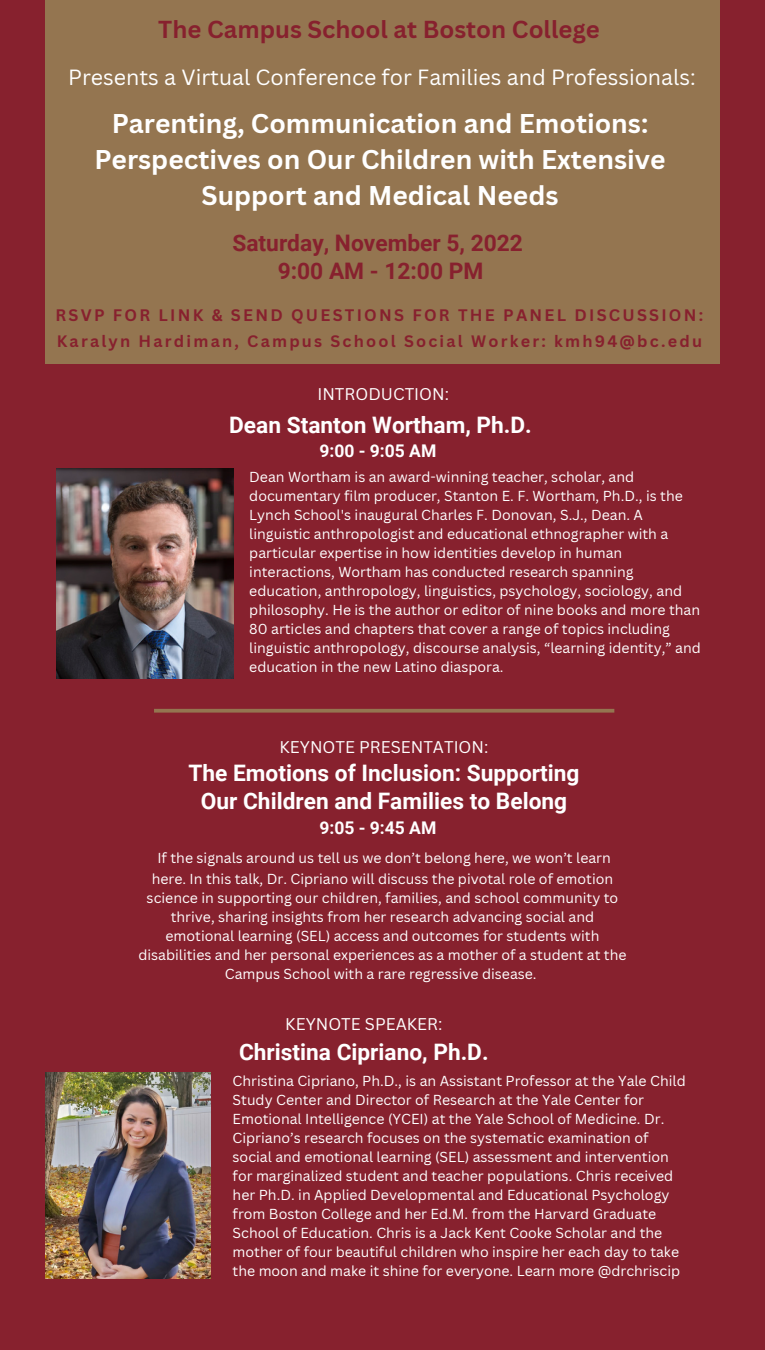
<style>
.page{position:relative;width:765px;height:1350px;background:#87212e}
.page>*{position:absolute;margin:0;border:0;box-sizing:border-box;transform-origin:0 0}
.t1{font:700 26.38px/36.4px "Canva Sans";color:#fff;text-align:center}
.t2{font:700 23.88px "Canva Sans";color:#87212e}
.t3{font:700 22.75px/28.1px "Roboto";color:#fff;text-align:center}
.t4{font:700 22.75px/28.4px "Roboto";color:#87212e;text-align:center}
.t5{font:700 22.62px "Roboto";color:#fff}
.t6{font:21.38px "Canva Sans";color:#fff}
.t7{font:700 17.5px "Roboto";color:#fff}
.t8{font:16.5px "Canva Sans";color:#fff}
.t9{font:700 16.25px "Canva Sans";letter-spacing:.14em;color:#87212e}
.t10{font:700 16.12px "Canva Sans";letter-spacing:.14em;color:#87212e}
.t11{font:14.12px/19px "Canva Sans";color:#fff}
</style>
<div class="page">
<img style="left:57px;top:469px;width:176px;height:210px">
<div style="left:46px;top:0;width:674px;height:364px;background:#947550"></div>
<img style="left:46px;top:1072px;width:165px;height:206px">
<svg style="left:154px;top:709px;width:460px;height:4px;background:#926c4c"></svg>
<h2 class="t2" style="left:158px;top:12px;width:443px">The Campus School at Boston College</h2>
<h3 class="t6" style="left:68px;top:62px;width:629px">Presents a Virtual Conference for Families and Professionals:</h3>
<h1 class="t1" style="left:94px;top:104px;width:573px">Parenting, Communication and Emotions:<br>Perspectives on Our Children with Extensive<br>Support and Medical Needs</h1>
<h3 class="t4" style="left:232px;top:229px;width:292px">Saturday, November 5, 2022<br>9:00 AM - 12:00 PM</h3>
<p class="t9" style="left:56px;top:303px;width:649px">RSVP FOR LINK &amp; SEND QUESTIONS FOR THE PANEL DISCUSSION:</p>
<p class="t10" style="left:57px;top:330px;width:647px">Karalyn Hardiman, Campus School Social Worker: kmh94@bc.edu</p>
<p class="t8" style="left:317px;top:383px;width:133px">INTRODUCTION:</p>
<h3 class="t3" style="left:229px;top:411px;width:304px">Dean Stanton Wortham, Ph.D.</h3>
<p class="t11" style="left:249px;top:467px;width:453px">Dean Wortham is an award-winning teacher, scholar, and documentary film producer, Stanton E. F. Wortham, Ph.D., is the Lynch School's inaugural Charles F. Donovan, S.J., Dean. A linguistic anthropologist and educational ethnographer with a particular expertise in how identities develop in human interactions, Wortham has conducted research spanning education, anthropology, linguistics, psychology, sociology, and philosophy. He is the author or editor of nine books and more than 80 articles and chapters that cover a range of topics including linguistic anthropology, discourse analysis, “learning identity,” and education in the new Latino diaspora.</p>
<p class="t7" style="left:319px;top:441px;width:119px">9:00 - 9:05 AM</p>
<p class="t8" style="left:280px;top:736px;width:210px">KEYNOTE PRESENTATION:</p>
<h3 class="t3" style="left:188px;top:759px;width:393px">The Emotions of Inclusion: Supporting<br>Our Children and Families to Belong</h3>
<p class="t7" style="left:319px;top:818px;width:119px">9:05 - 9:45 AM</p>
<p class="t11" style="left:152px;top:847px;width:463px;line-height:20.6px;text-align:center">If the signals around us tell us we don’t belong here, we won’t learn here. In this talk, Dr. Cipriano will discuss the pivotal role of emotion</p>
<p class="t11" style="left:138px;top:888px;width:490px;text-align:center">science in supporting our children, families, and school community to thrive, sharing insights from her research advancing social and emotional learning (SEL) access and outcomes for students with disabilities and her personal experiences as a mother of a student at the Campus School with a rare regressive disease.</p>
<p class="t8" style="left:285px;top:1012px;width:159px">KEYNOTE SPEAKER:</p>
<h3 class="t5" style="left:239px;top:1039px;width:251px">Christina Cipriano, Ph.D.</h3>
<p class="t11" style="left:233px;top:1071px;width:455px">Christina Cipriano, Ph.D., is an Assistant Professor at the Yale Child Study Center and Director of Research at the Yale Center for Emotional Intelligence (YCEI) at the Yale School of Medicine. Dr.<br>Cipriano’s research focuses on the systematic examination of social and emotional learning (SEL) assessment and intervention for marginalized student and teacher populations. Chris received her Ph.D. in Applied Developmental and Educational Psychology from Boston College and her Ed.M. from the Harvard Graduate School of Education. Chris is a Jack Kent Cooke Scholar and the mother of four beautiful children who inspire her each day to take the moon and make it shine for everyone. Learn more @drchriscip</p>
</div>
